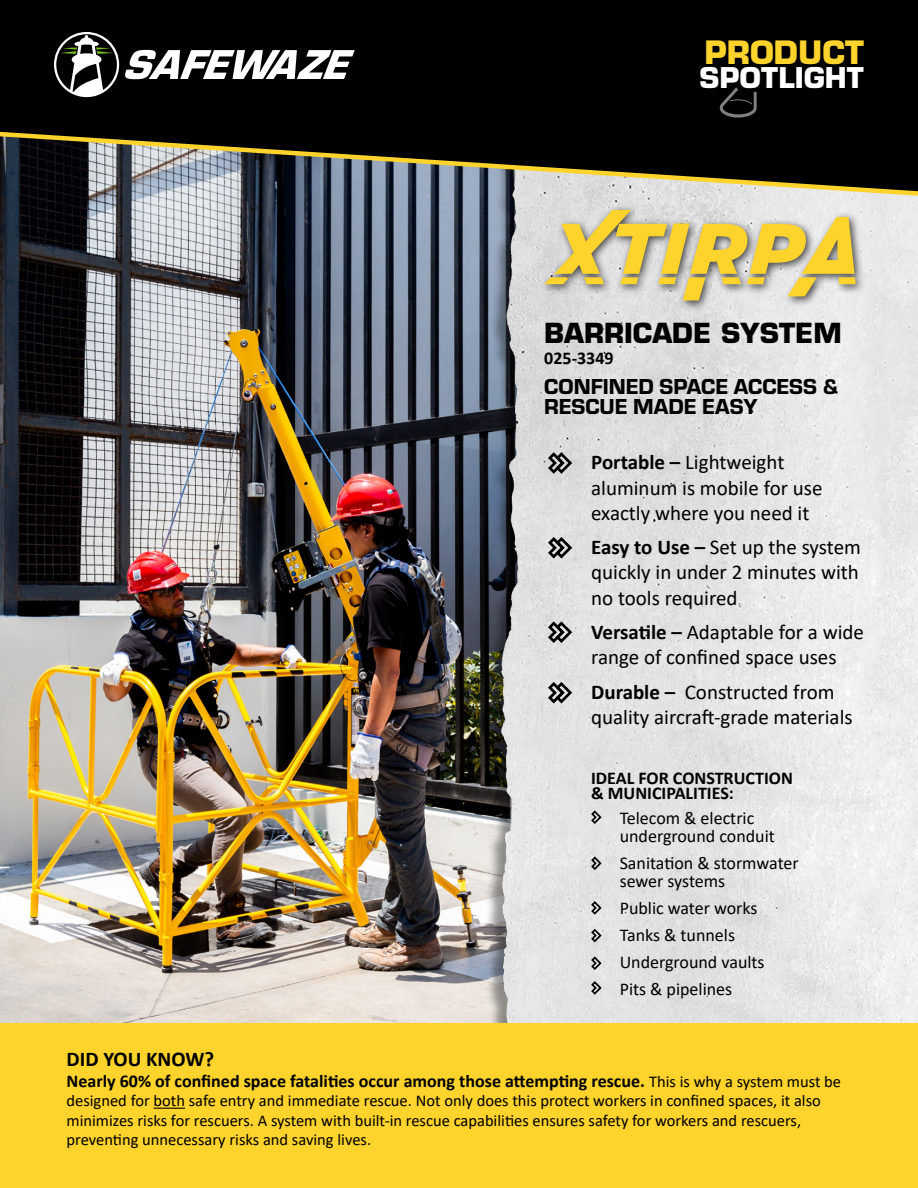
<style>
.page{position:relative;width:918px;height:1188px;background:#fff}
.page>*{position:absolute;margin:0;border:0;box-sizing:border-box;transform-origin:0 0}
.t1{font:900 31.35px "Eurostile";color:#fff}
.t2{font:700 31.35px "Eurostile";color:#fed32b}
.t3{font:700 27px "Eurostile";color:#000}
.t4{font:22.5px/19.5px "Eurostile Hea";color:#000}
.t5{font:21px/25.2px "Calibri";color:#000}
.t6{font:700 21px "Calibri";color:#000}
.t7{font:700 18px/15px "Calibri";color:#000}
.t8{font:18px/27px "Calibri";color:#000}
.t9{font:16.5px/19.5px "Calibri";color:#000}
.s1{font-weight:700}
.s2{font-weight:400;font-size:16.5px}
</style>
<div class="page">
<img style="left:0;top:196px;width:484px;height:828px">
<img style="left:484px;top:196px;width:434px;height:828px">
<div style="left:0;top:1024px;width:918px;height:164px;background:#fed32b"></div>
<div style="left:540px;top:204px;width:326px;height:107px;background:#000;opacity:.7"></div>
<svg style="left:544px;top:210px;width:312px;height:90px;background:#dbcb8c"></svg>
<hr style="left:154px;top:1108px;width:31px;height:1px;background:#000">
<svg style="left:548px;top:452px;width:24px;height:22px"></svg>
<svg style="left:548px;top:537px;width:24px;height:22px"></svg>
<svg style="left:548px;top:621px;width:24px;height:22px"></svg>
<svg style="left:548px;top:682px;width:24px;height:22px"></svg>
<svg style="left:591px;top:810px;width:11px;height:14px"></svg>
<svg style="left:591px;top:857px;width:11px;height:13px"></svg>
<svg style="left:591px;top:901px;width:11px;height:14px"></svg>
<svg style="left:591px;top:929px;width:11px;height:13px"></svg>
<svg style="left:591px;top:956px;width:11px;height:14px"></svg>
<svg style="left:591px;top:981px;width:11px;height:14px"></svg>
<div style="left:0;top:0;width:918px;height:132px;background:#000"></div>
<svg style="left:0;top:132px;width:918px;height:64px;background:#494942"></svg>
<svg style="left:54px;top:32px;width:65px;height:65px"></svg>
<svg style="left:125px;top:50px;width:230px;height:29px"></svg>
<svg style="left:720px;top:87px;width:37px;height:31px"></svg>
<h1 class="t2" style="left:704px;top:33px;width:161px">PRODUCT</h1>
<h1 class="t1" style="left:699px;top:55px;width:166px">SPOTLIGHT</h1>
<h2 class="t3" style="left:544px;top:316px;width:299px">BARRICADE SYSTEM</h2>
<p class="t7" style="left:544px;top:350px;width:71px">025-3349</p>
<h3 class="t4" style="left:544px;top:376px;width:296px">CONFINED SPACE ACCESS &amp;<br>RESCUE MADE EASY</h3>
<p class="t5" style="left:591px;top:449px;width:233px"><span class="s1">Portable –</span> Lightweight aluminum is mobile for use exactly where you need it</p>
<p class="t5" style="left:591px;top:534px;width:271px;text-align:justify"><span class="s1">Easy to Use –</span> Set up the system quickly in under 2 minutes with no tools required</p>
<p class="t5" style="left:591px;top:619px;width:274px"><span class="s1">Versatile –</span> Adaptable for a wide range of confined space uses</p>
<p class="t5" style="left:591px;top:679px;width:263px"><span class="s1">Durable –</span> Constructed from quality aircraft-grade materials</p>
<p class="t7" style="left:591px;top:770px;width:203px">IDEAL FOR CONSTRUCTION &amp; MUNICIPALITIES:</p>
<p class="t8" style="left:620px;top:808px;width:157px;line-height:18px">Telecom &amp; electric underground conduit</p>
<p class="t8" style="left:620px;top:853px;width:181px;line-height:18px">Sanitation &amp; stormwater sewer systems</p>
<p class="t8" style="left:620px;top:894px;width:146px">Public water works<br>Tanks &amp; tunnels<br>Underground vaults<br>Pits &amp; pipelines</p>
<p class="t6" style="left:67px;top:1044px;width:149px">DID YOU KNOW?</p>
<p class="t7" style="left:67px;top:1073px;width:776px">Nearly 60% of confined space fatalities occur among those attempting rescue. <span class="s2">This is why a system must be</span></p>
<p class="t9" style="left:67px;top:1091px;width:756px">designed for both safe entry and immediate rescue. Not only does this protect workers in confined spaces, it also minimizes risks for rescuers. A system with built-in rescue capabilities ensures safety for workers and rescuers, preventing unnecessary risks and saving lives.</p>
</div>
